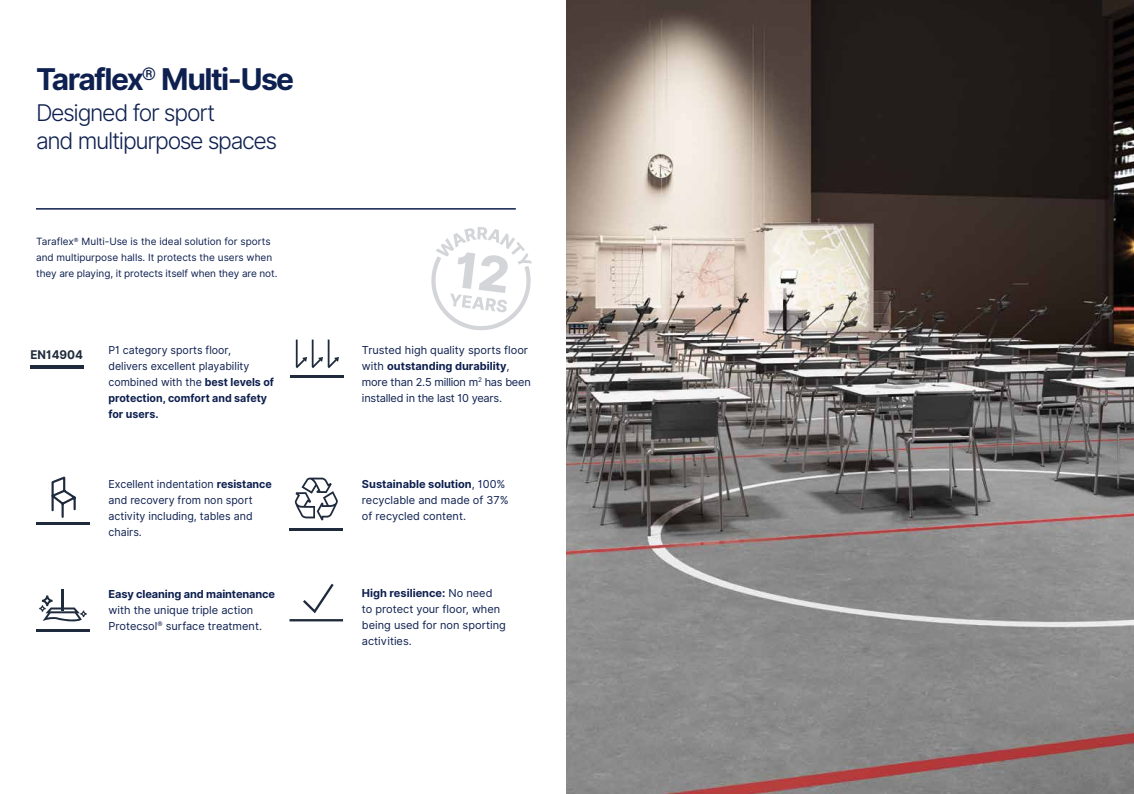
<style>
.page{position:relative;width:1134px;height:794px;background:#fff}
.page>*{position:absolute;margin:0;border:0;box-sizing:border-box;transform-origin:0 0}
.t1{font:700 30px "Inter";letter-spacing:-.055em;color:#0e2050}
.t2{font:23px/28px "Inter Light BETA";letter-spacing:-.055em;color:#0e2050}
.t3{font:700 12px "Inter";color:#1f2b3d}
.t4{font:11px/16px "Inter";color:#0e2050}
.t5{font:11px/16px "Inter";letter-spacing:-.02em;color:#0e2050}
.t6{font:700 11px "Inter";letter-spacing:-.01em;color:#0e2050}
.t7{font:10px/16px "Inter";color:#0e2050}
.s1{font-weight:700}
</style>
<div class="page">
<hr style="left:36px;top:208px;width:480px;height:2px;background:#0e2050">
<hr style="left:36px;top:629px;width:54px;height:2px;background:#1f2b3d">
<hr style="left:62px;top:589px;width:2px;height:21px;background:#1f2b3d">
<svg style="left:39px;top:595px;width:48px;height:26px"></svg>
<hr style="left:36px;top:522px;width:54px;height:3px;background:#1f2b3d">
<svg style="left:51px;top:476px;width:25px;height:42px"></svg>
<hr style="left:289px;top:528px;width:54px;height:2px;background:#1f2b3d">
<svg style="left:295px;top:477px;width:43px;height:43px"></svg>
<hr style="left:30px;top:365px;width:54px;height:3px;background:#1f2b3d">
<svg style="left:431px;top:227px;width:101px;height:104px"></svg>
<img style="left:567px;top:0;width:567px;height:794px">
<hr style="left:290px;top:375px;width:54px;height:3px;background:#1f2b3d">
<svg style="left:296px;top:339px;width:43px;height:29px"></svg>
<svg style="left:289px;top:583px;width:55px;height:39px"></svg>
<h1 class="t1" style="left:36px;top:57px;width:260px">Taraflex<sup>®</sup> Multi-Use</h1>
<h2 class="t2" style="left:36px;top:99px;width:243px">Designed for sport<br>and multipurpose spaces</h2>
<p class="t7" style="left:36px;top:234px;width:243px">Taraflex<sup>®</sup> Multi-Use is the ideal solution for sports and multipurpose halls. It protects the users when they are playing, it protects itself when they are not.</p>
<p class="t3" style="left:31px;top:346px;width:54px">EN14904</p>
<p class="t4" style="left:108px;top:342px;width:167px">P1 category sports floor,<br>delivers excellent playability combined with the <span class="s1">best levels of protection, comfort and safety for users.</span></p>
<p class="t4" style="left:108px;top:476px;width:165px">Excellent indentation <span class="s1">resistance </span>and recovery from non sport activity including, tables and chairs.</p>
<p class="t6" style="left:108px;top:585px;width:168px">Easy cleaning and maintenance</p>
<p class="t4" style="left:108px;top:601px;width:155px">with the unique triple action<br>Protecsol<sup>®</sup> surface treatment.</p>
<p class="t5" style="left:362px;top:342px;width:170px">Trusted high quality sports floor with <span class="s1">outstanding durability</span>, more than 2.5 million m<sup>2</sup> has been installed in the last 10 years.</p>
<p class="t4" style="left:362px;top:476px;width:148px"><span class="s1">Sustainable solution</span>, 100% recyclable and made of 37% of recycled content.</p>
<p class="t4" style="left:362px;top:585px;width:145px"><span class="s1">High resilience:</span> No need<br>to protect your floor, when being used for non sporting activities.</p>
</div>
